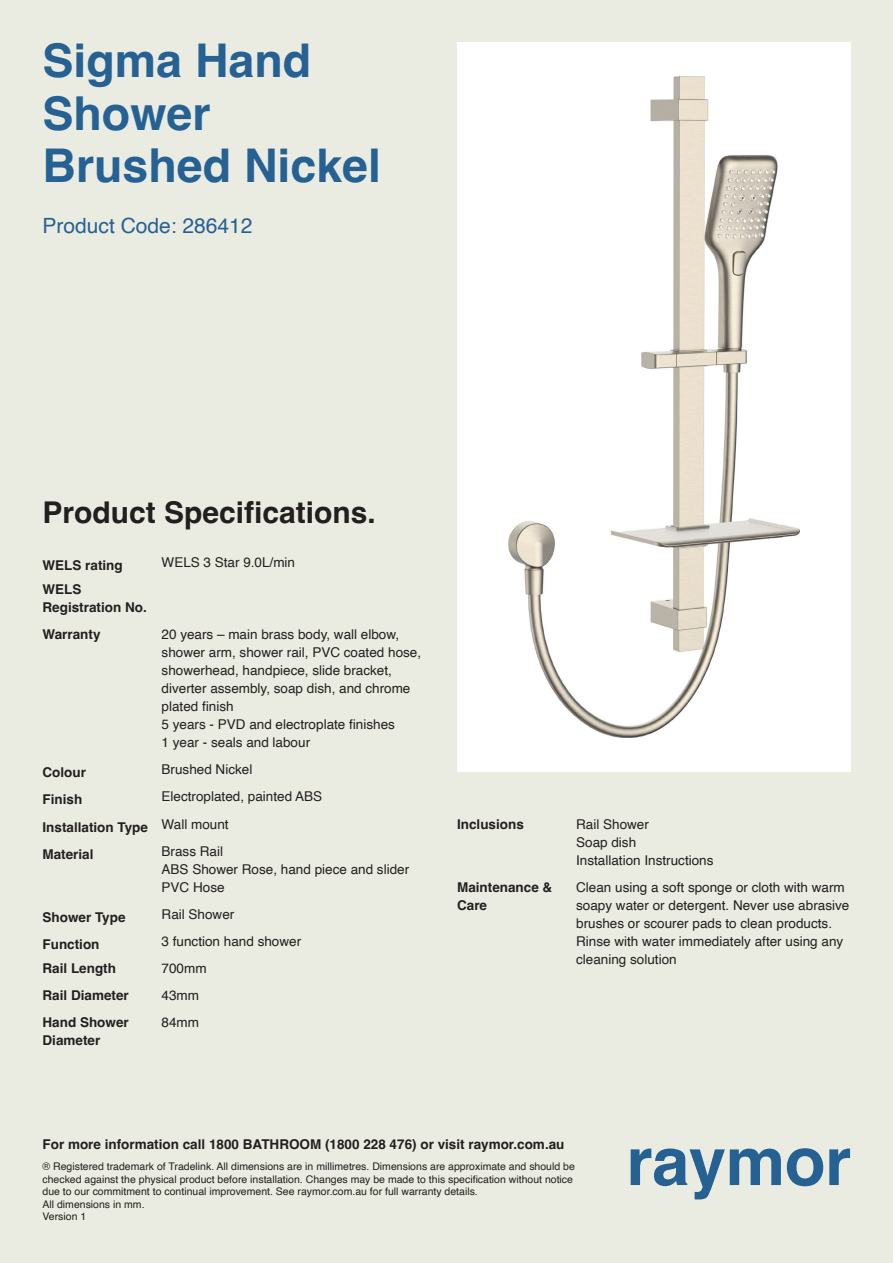
<style>
.page{position:relative;width:893px;height:1263px;background:#ebece1}
.page>*{position:absolute;margin:0;border:0;box-sizing:border-box;transform-origin:0 0}
.t1{font:700 46.5px/52.5px "Helvetica";color:#266194}
.t2{font:700 30px "Helvetica";color:#231f20}
.t3{font:21px "Helvetica";color:#266194}
.t4{font:13.5px/18px "Helvetica";color:#231f20}
.t5{font:700 13.5px/18px "Helvetica";color:#231f20}
.t6{font:10.5px/12.6px "Helvetica";color:#231f20}
</style>
<div class="page">
<svg style="left:631px;top:1148px;width:150px;height:51px"></svg>
<svg style="left:787px;top:1148px;width:36px;height:38px"></svg>
<svg style="left:829px;top:1148px;width:21px;height:37px"></svg>
<div style="left:457px;top:43px;width:393px;height:729px;background:#fff"></div>
<img style="left:509px;top:77px;width:290px;height:661px">
<h1 class="t1" style="left:43px;top:40px;width:340px">Sigma Hand<br>Shower<br>Brushed Nickel</h1>
<h3 class="t3" style="left:43px;top:209px;width:212px">Product Code: 286412</h3>
<h2 class="t2" style="left:43px;top:494px;width:335px">Product Specifications.</h2>
<p class="t5" style="left:43px;top:558px;width:82px">WELS rating</p>
<p class="t4" style="left:162px;top:554px;width:135px">WELS 3 Star 9.0L/min</p>
<p class="t5" style="left:43px;top:582px;width:106px">WELS<br>Registration No.</p>
<p class="t5" style="left:43px;top:627px;width:60px">Warranty</p>
<p class="t4" style="left:162px;top:626px;width:261px">20 years – main brass body, wall elbow, shower arm, shower rail, PVC coated hose, showerhead, handpiece, slide bracket, diverter assembly, soap dish, and chrome plated finish<br>5 years - PVD and electroplate finishes<br>1 year - seals and labour</p>
<p class="t5" style="left:43px;top:765px;width:45px">Colour</p>
<p class="t4" style="left:162px;top:761px;width:92px">Brushed Nickel</p>
<p class="t5" style="left:43px;top:792px;width:41px">Finish</p>
<p class="t4" style="left:162px;top:788px;width:162px">Electroplated, painted ABS</p>
<p class="t5" style="left:43px;top:815px;width:188px;line-height:27.2px">Installation Type <sup>Wall</sup> <sup>mount<br></sup>Material</p>
<p class="t4" style="left:162px;top:842px;width:249px">Brass Rail<br>ABS Shower Rose, hand piece and slider<br>PVC Hose</p>
<p class="t5" style="left:43px;top:909px;width:85px">Shower Type</p>
<p class="t4" style="left:162px;top:905px;width:74px">Rail Shower</p>
<p class="t5" style="left:43px;top:937px;width:58px">Function</p>
<p class="t4" style="left:162px;top:933px;width:141px">3 function hand shower</p>
<p class="t5" style="left:43px;top:961px;width:75px">Rail Length</p>
<p class="t4" style="left:162px;top:960px;width:47px">700mm</p>
<p class="t5" style="left:43px;top:988px;width:88px">Rail Diameter</p>
<p class="t4" style="left:162px;top:987px;width:39px">43mm</p>
<p class="t5" style="left:43px;top:1015px;width:88px">Hand Shower<br>Diameter</p>
<p class="t4" style="left:162px;top:1014px;width:39px">84mm</p>
<p class="t5" style="left:457px;top:816px;width:68px">Inclusions</p>
<p class="t4" style="left:576px;top:815px;width:139px">Rail Shower<br>Soap dish<br>Installation Instructions</p>
<p class="t5" style="left:457px;top:880px;width:97px">Maintenance &amp;<br>Care</p>
<p class="t4" style="left:576px;top:879px;width:275px">Clean using a soft sponge or cloth with warm soapy water or detergent. Never use abrasive brushes or scourer pads to clean products.<br>Rinse with water immediately after using any cleaning solution</p>
<p class="t5" style="left:43px;top:1137px;width:523px">For more information call 1800 BATHROOM (1800 228 476) or visit raymor.com.au</p>
<p class="t6" style="left:43px;top:1160px;width:534px">® Registered trademark of Tradelink. All dimensions are in millimetres. Dimensions are approximate and should be checked against the physical product before installation. Changes may be made to this specification without notice due to our commitment to continual improvement. See raymor.com.au for full warranty details.<br>All dimensions in mm.<br>Version 1</p>
</div>
